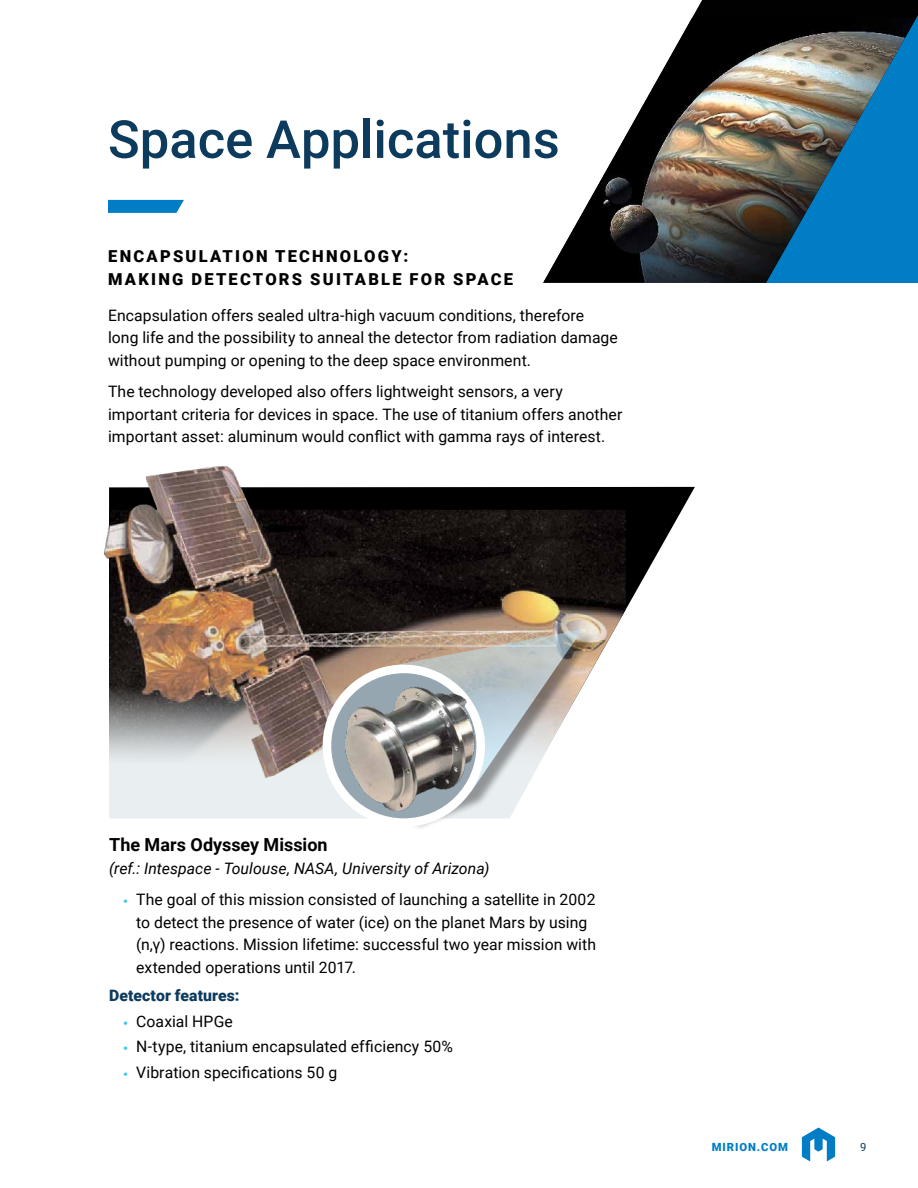
<style>
.page{position:relative;width:918px;height:1188px;background:#fff}
.page>*{position:absolute;margin:0;border:0;box-sizing:border-box;transform-origin:0 0}
.t1{font:500 52.5px "Roboto";color:#0c3b5d}
.t2{font:700 18px "Roboto";color:#000}
.t3{font:900 16.5px/22.5px "Roboto";letter-spacing:.135em;color:#000}
.t4{font:15.75px/22.5px "Roboto";letter-spacing:.005em;color:#000}
.t5{font:italic 15.75px "Roboto";letter-spacing:.005em;color:#000}
.t6{font:900 15.75px "Roboto";letter-spacing:.005em;color:#0c3b5d}
.t7{font:900 11.25px "Roboto";letter-spacing:.085em;color:#007dc5}
.t8{font:11.25px "Roboto";color:#0c3b5d}
.s1{font-family:"Proxima Nova";color:#3cc6f4}
</style>
<div class="page">
<svg style="left:626px;top:487px;width:69px;height:122px"></svg>
<svg style="left:692px;top:0;width:226px;height:283px;background:#05141c"></svg>
<img style="left:543px;top:18px;width:373px;height:265px">
<svg style="left:108px;top:200px;width:76px;height:13px"></svg>
<img style="left:103px;top:466px;width:523px;height:353px">
<svg style="left:802px;top:1128px;width:33px;height:33px"></svg>
<div style="left:331px;top:632px;width:266px;height:199px;background:#000;opacity:.75"></div>
<svg style="left:328px;top:629px;width:255px;height:188px"></svg>
<svg style="left:317px;top:659px;width:173px;height:172px"></svg>
<div style="left:331px;top:673px;width:145px;height:145px;background:#95a6b1;border-radius:50%"></div>
<img style="left:345px;top:687px;width:130px;height:124px">
<h1 class="t1" style="left:108px;top:102px;width:453px">Space Applications</h1>
<p class="t3" style="left:108px;top:244px;width:406px">ENCAPSULATION TECHNOLOGY:<br>MAKING DETECTORS SUITABLE FOR SPACE</p>
<p class="t4" style="left:108px;top:303px;width:511px">Encapsulation offers sealed ultra-high vacuum conditions, therefore long life and the possibility to anneal the detector from radiation damage without pumping or opening to the deep space environment.</p>
<p class="t4" style="left:108px;top:380px;width:516px">The technology developed also offers lightweight sensors, a very important criteria for devices in space. The use of titanium offers another important asset: aluminum would conflict with gamma rays of interest.</p>
<p class="t2" style="left:109px;top:832px;width:220px">The Mars Odyssey Mission</p>
<p class="t5" style="left:109px;top:857px;width:382px">(ref.: Intespace - Toulouse, NASA, University of Arizona)</p>
<p class="t4" style="left:136px;top:888px;width:461px;text-indent:-13px"><span class="s1">•</span> The goal of this mission consisted of launching a satellite in 2002 to detect the presence of water (ice) on the planet Mars by using (n,γ) reactions. Mission lifetime: successful two year mission with extended operations until 2017.</p>
<p class="t6" style="left:109px;top:985px;width:132px">Detector features:</p>
<p class="t4" style="left:123px;top:1009px;width:112px"><span class="s1">•</span> Coaxial HPGe</p>
<p class="t4" style="left:123px;top:1035px;width:332px"><span class="s1">•</span> N-type, titanium encapsulated efficiency 50%</p>
<p class="t4" style="left:123px;top:1060px;width:216px"><span class="s1">•</span> Vibration specifications 50 g</p>
<p class="t7" style="left:712px;top:1139px;width:78px">MIRION.COM</p>
<p class="t8" style="left:860px;top:1139px;width:8px">9</p>
</div>
